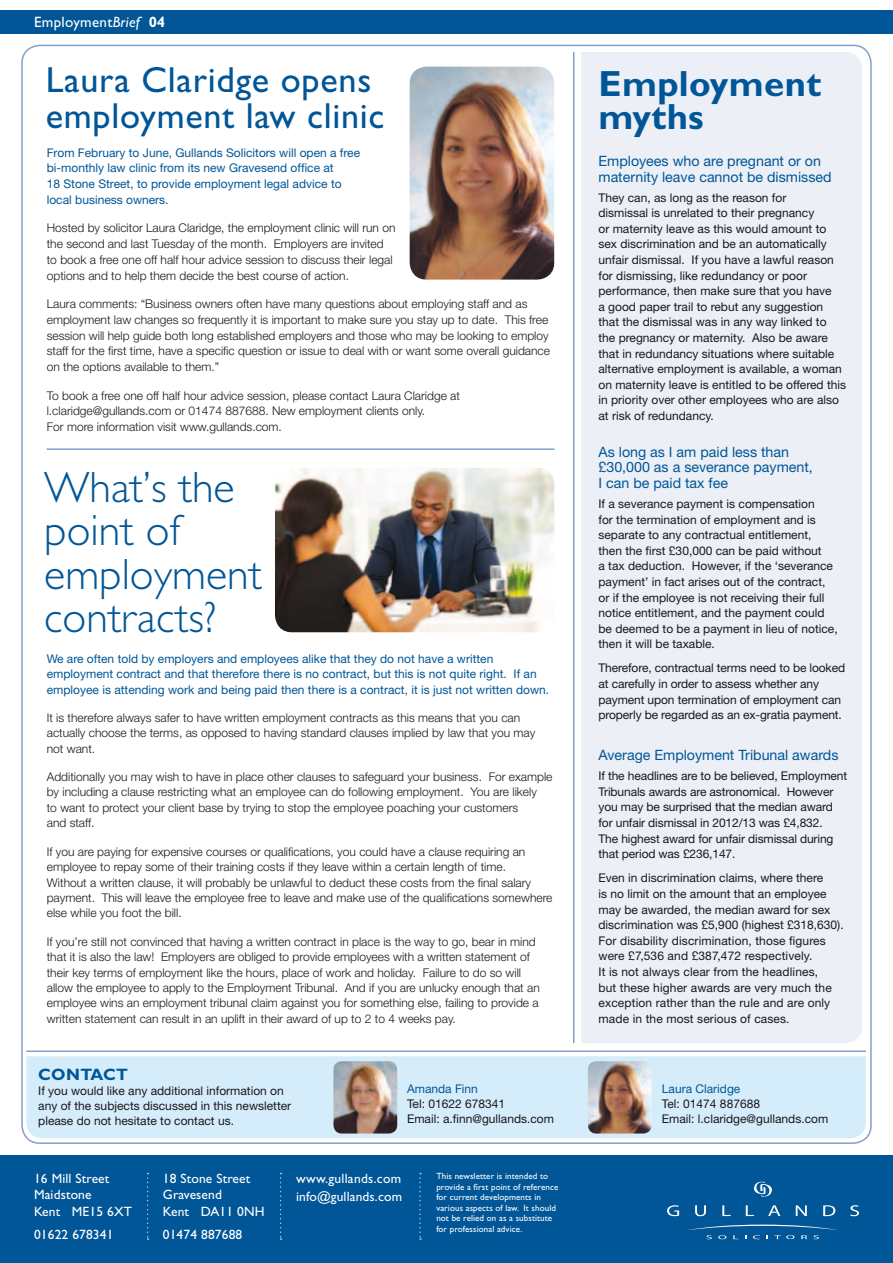
<style>
.page{position:relative;width:893px;height:1263px;background:#fff}
.page>*{position:absolute;margin:0;border:0;box-sizing:border-box;transform-origin:0 0}
.t1{font:300 43.95px/43.5px "Gill Sans";color:#005697}
.t2{font:700 36.45px/33px "Gill Sans";letter-spacing:.01em;color:#005697}
.t3{font:36.3px/36.3px "Gill Sans";letter-spacing:.02em;color:#005697}
.t4{font:700 16.5px "Gill Sans";color:#005697}
.t5{font:15px "Gill Sans";letter-spacing:.02em;color:#fff}
.t6{font:14.25px/15.6px "Helvetica Neue";color:#005697}
.t7{font:13.5px/16.5px "Gill Sans";letter-spacing:.01em;color:#fff}
.t8{font:300 12px/15.5px "Helvetica Neue";color:#1a171c}
.t9{font:12px/15.6px "Helvetica Neue";color:#1a171c}
.t10{font:12px/15.8px "Helvetica Neue";color:#005697}
.t11{font:9px/10.5px "Gill Sans";letter-spacing:.01em;color:#fff}
.s1{font-style:italic}
.s2{font-weight:700}
</style>
<div class="page">
<div style="left:0;top:1155px;width:893px;height:108px;background:#005697"></div>
<svg style="left:753px;top:1181px;width:19px;height:16px"></svg>
<svg style="left:667px;top:1205px;width:12px;height:11px"></svg>
<svg style="left:695px;top:1205px;width:11px;height:11px"></svg>
<svg style="left:722px;top:1205px;width:9px;height:11px"></svg>
<svg style="left:746px;top:1205px;width:8px;height:11px"></svg>
<svg style="left:768px;top:1205px;width:12px;height:11px"></svg>
<svg style="left:796px;top:1205px;width:11px;height:11px"></svg>
<svg style="left:823px;top:1205px;width:12px;height:11px"></svg>
<svg style="left:850px;top:1205px;width:9px;height:11px"></svg>
<svg style="left:686px;top:1224px;width:152px;height:15px"></svg>
<div style="left:0;top:11px;width:893px;height:23px;background:#005697"></div>
<div style="left:26px;top:1056px;width:840px;height:83px;background:#d5edfa"></div>
<img style="left:588px;top:1061px;width:64px;height:72px">
<img style="left:333px;top:1061px;width:64px;height:72px">
<hr style="left:26px;top:1050px;width:840px;height:2px;background:#839fc7">
<svg style="left:147px;top:1173px;width:2px;height:67px"></svg>
<svg style="left:280px;top:1173px;width:2px;height:67px"></svg>
<svg style="left:419px;top:1173px;width:2px;height:67px"></svg>
<div style="left:581px;top:52px;width:281px;height:991px;background:#eceff6"></div>
<hr style="left:573px;top:52px;width:1px;height:991px;background:#839fc7">
<img style="left:410px;top:67px;width:144px;height:213px">
<hr style="left:47px;top:448px;width:507px;height:2px;background:#839fc7">
<img style="left:275px;top:468px;width:279px;height:164px">
<p class="t5" style="left:34px;top:13px;width:133px">Employment<span class="s1">Brief</span> <span class="s2">04</span></p>
<h3 class="t3" style="left:46px;top:61px;width:340px">Laura Claridge opens employment law clinic</h3>
<p class="t10" style="left:47px;top:144px;width:315px">From February to June, Gullands Solicitors will open a free bi-monthly law clinic from its new Gravesend office at<br>18 Stone Street, to provide employment legal advice to local business owners.</p>
<p class="t8" style="left:47px;top:220px;width:350px">Hosted by solicitor Laura Claridge, the employment clinic will run on the second and last Tuesday of the month. Employers are invited to book a free one off half hour advice session to discuss their legal options and to help them decide the best course of action.</p>
<p class="t8" style="left:47px;top:296px;width:505px">Laura comments: “Business owners often have many questions about employing staff and as employment law changes so frequently it is important to make sure you stay up to date. This free session will help guide both long established employers and those who may be looking to employ staff for the first time, have a specific question or issue to deal with or want some overall guidance on the options available to them.”</p>
<p class="t8" style="left:47px;top:387px;width:415px">To book a free one off half hour advice session, please contact Laura Claridge at l.claridge@gullands.com or 01474 887688. New employment clients only.<br>For more information visit www.gullands.com.</p>
<h1 class="t1" style="left:44px;top:465px;width:219px">What’s the point of employment contracts?</h1>
<p class="t10" style="left:47px;top:651px;width:504px">We are often told by employers and employees alike that they do not have a written employment contract and that therefore there is no contract, but this is not quite right. If an employee is attending work and being paid then there is a contract, it is just not written down.</p>
<p class="t8" style="left:47px;top:710px;width:490px">It is therefore always safer to have written employment contracts as this means that you can actually choose the terms, as opposed to having standard clauses implied by law that you may not want.</p>
<p class="t8" style="left:47px;top:769px;width:507px">Additionally you may wish to have in place other clauses to safeguard your business. For example by including a clause restricting what an employee can do following employment. You are likely<br>to want to protect your client base by trying to stop the employee poaching your customers<br>and staff.</p>
<p class="t8" style="left:47px;top:843px;width:507px">If you are paying for expensive courses or qualifications, you could have a clause requiring an employee to repay some of their training costs if they leave within a certain length of time.<br>Without a written clause, it will probably be unlawful to deduct these costs from the final salary payment. This will leave the employee free to leave and make use of the qualifications somewhere else while you foot the bill.</p>
<p class="t8" style="left:47px;top:933px;width:495px">If you’re still not convinced that having a written contract in place is the way to go, bear in mind that it is also the law! Employers are obliged to provide employees with a written statement of their key terms of employment like the hours, place of work and holiday. Failure to do so will allow the employee to apply to the Employment Tribunal. And if you are unlucky enough that an employee wins an employment tribunal claim against you for something else, failing to provide a written statement can result in an uplift in their award of up to 2 to 4 weeks pay.</p>
<h3 class="t4" style="left:38px;top:1064px;width:78px">Contact</h3>
<p class="t9" style="left:38px;top:1082px;width:254px;line-height:15px">If you would like any additional information on any of the subjects discussed in this newsletter please do not hesitate to contact us.</p>
<p class="t10" style="left:407px;top:1080px;width:72px">Amanda Finn</p>
<p class="t9" style="left:407px;top:1095px;width:148px;line-height:15px">Tel: 01622 678341<br>Email: a.finn@gullands.com</p>
<p class="t7" style="left:34px;top:1170px;width:99px">16 Mill Street<br>Maidstone<br>Kent ME15 6XT</p>
<p class="t7" style="left:34px;top:1226px;width:81px">01622 678341</p>
<p class="t7" style="left:163px;top:1170px;width:103px">18 Stone Street<br>Gravesend<br>Kent DA11 0NH</p>
<p class="t7" style="left:163px;top:1226px;width:81px">01474 887688</p>
<p class="t7" style="left:296px;top:1169px;width:107px;line-height:18px">www.gullands.com info@gullands.com</p>
<p class="t11" style="left:436px;top:1171px;width:124px">This newsletter is intended to provide a first point of reference for current developments in various aspects of law. It should not be relied on as a substitute for professional advice.</p>
<h2 class="t2" style="left:598px;top:67px;width:224px">Employment myths</h2>
<p class="t6" style="left:598px;top:153px;width:235px">Employees who are pregnant or on maternity leave cannot be dismissed</p>
<p class="t9" style="left:598px;top:189px;width:249px">They can, as long as the reason for<br>dismissal is unrelated to their pregnancy<br>or maternity leave as this would amount to sex discrimination and be an automatically unfair dismissal. If you have a lawful reason for dismissing, like redundancy or poor performance, then make sure that you have<br>a good paper trail to rebut any suggestion that the dismissal was in any way linked to the pregnancy or maternity. Also be aware that in redundancy situations where suitable alternative employment is available, a woman on maternity leave is entitled to be offered this in priority over other employees who are also at risk of redundancy.</p>
<p class="t6" style="left:598px;top:444px;width:216px">As long as I am paid less than £30,000 as a severance payment,<br>I can be paid tax fee</p>
<p class="t9" style="left:598px;top:496px;width:241px">If a severance payment is compensation<br>for the termination of employment and is separate to any contractual entitlement, then the first £30,000 can be paid without<br>a tax deduction. However, if the ‘severance payment’ in fact arises out of the contract, or if the employee is not receiving their full notice entitlement, and the payment could be deemed to be a payment in lieu of notice, then it will be taxable.</p>
<p class="t9" style="left:598px;top:660px;width:248px">Therefore, contractual terms need to be looked at carefully in order to assess whether any payment upon termination of employment can properly be regarded as an ex-gratia payment.</p>
<p class="t6" style="left:598px;top:747px;width:241px">Average Employment Tribunal awards</p>
<p class="t9" style="left:598px;top:768px;width:250px">If the headlines are to be believed, Employment Tribunals awards are astronomical. However you may be surprised that the median award for unfair dismissal in 2012/13 was £4,832.<br>The highest award for unfair dismissal during that period was £236,147.</p>
<p class="t9" style="left:598px;top:870px;width:247px">Even in discrimination claims, where there<br>is no limit on the amount that an employee may be awarded, the median award for sex discrimination was £5,900 (highest £318,630).<br>For disability discrimination, those figures were £7,536 and £387,472 respectively.<br>It is not always clear from the headlines,<br>but these higher awards are very much the exception rather than the rule and are only made in the most serious of cases.</p>
<p class="t10" style="left:662px;top:1080px;width:80px">Laura Claridge</p>
<p class="t9" style="left:662px;top:1096px;width:168px;line-height:15px">Tel: 01474 887688<br>Email: l.claridge@gullands.com</p>
</div>
